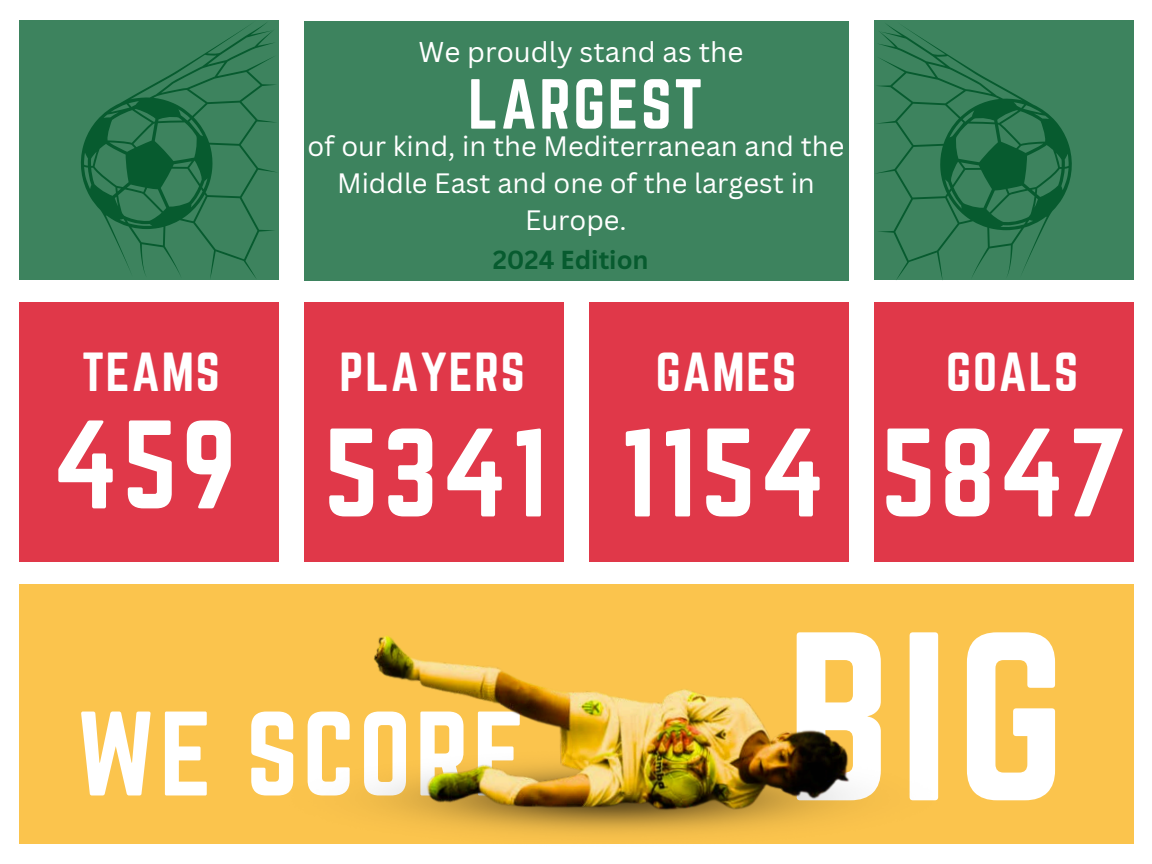
<style>
.page{position:relative;width:1152px;height:864px;background:#fff}
.page>*{position:absolute;margin:0;border:0;box-sizing:border-box;transform-origin:0 0}
.t1{font:210px "Norwester";color:#fff}
.t2{font:109.95px "Norwester";letter-spacing:.035em;color:#fff}
.t3{font:105px "Norwester";letter-spacing:.035em;color:#fff}
.t4{font:61.95px "Norwester";letter-spacing:.035em;color:#fff}
.t5{font:48.15px "Norwester";letter-spacing:.035em;color:#fff}
.t6{font:27.9px "Canva Sans";color:#fff}
.t7{font:27.3px/37.2px "Canva Sans";color:#fff;text-align:center}
.t8{font:700 25.5px "Canva Sans";color:#075b2f}
.s1{font-family:"Noto Sans"}
</style>
<div class="page">
<div style="left:19px;top:21px;width:259px;height:259px;background:#3d835e"></div>
<div style="left:304px;top:22px;width:544px;height:259px;background:#3d835e"></div>
<div style="left:874px;top:21px;width:260px;height:259px;background:#3d835e"></div>
<div style="left:304px;top:302px;width:259px;height:260px;background:#e03849"></div>
<div style="left:19px;top:584px;width:544px;height:259px;background:#fbc44d"></div>
<div style="left:19px;top:302px;width:259px;height:260px;background:#e03849"></div>
<div style="left:589px;top:584px;width:545px;height:259px;background:#fbc44d"></div>
<div style="left:589px;top:302px;width:259px;height:260px;background:#e03849"></div>
<div style="left:874px;top:302px;width:260px;height:260px;background:#e03849"></div>
<div style="left:435px;top:584px;width:259px;height:259px;background:#fbc44d"></div>
<svg style="left:876px;top:24px;width:196px;height:257px"></svg>
<svg style="left:81px;top:23px;width:195px;height:255px"></svg>
<img style="left:251px;top:819px;width:723px;height:25px">
<img style="left:373px;top:636px;width:478px;height:183px">
<h4 class="t6" style="left:418px;top:32px;width:326px">We proudly stand as the</h4>
<h2 class="t4" style="left:468px;top:67px;width:236px">LARGEST</h2>
<h2 class="t7" style="left:307px;top:127px;width:539px">of our kind, in the Mediterranean and the<br>Middle East and one of the largest in<br>Europe.</h2>
<h1 class="t8" style="left:493px;top:242px;width:157px">2024 <span class="s1">Ε</span>dition</h1>
<h4 class="t5" style="left:82px;top:343px;width:139px">TEAMS</h4>
<h2 class="t5" style="left:340px;top:343px;width:187px">PLAYERS</h2>
<h4 class="t5" style="left:656px;top:343px;width:142px">GAMES</h4>
<h2 class="t5" style="left:946px;top:343px;width:134px">GOALS</h2>
<h5 class="t2" style="left:53px;top:398px;width:185px">459</h5>
<p class="t2" style="left:324px;top:407px;width:225px">5341</p>
<h4 class="t2" style="left:620px;top:407px;width:206px">1154</h4>
<h2 class="t2" style="left:881px;top:407px;width:247px">5847</h2>
<p class="t3" style="left:76px;top:690px;width:451px">WE SCORE</p>
<p class="t1" style="left:786px;top:590px;width:281px">BIG</p>
</div>
